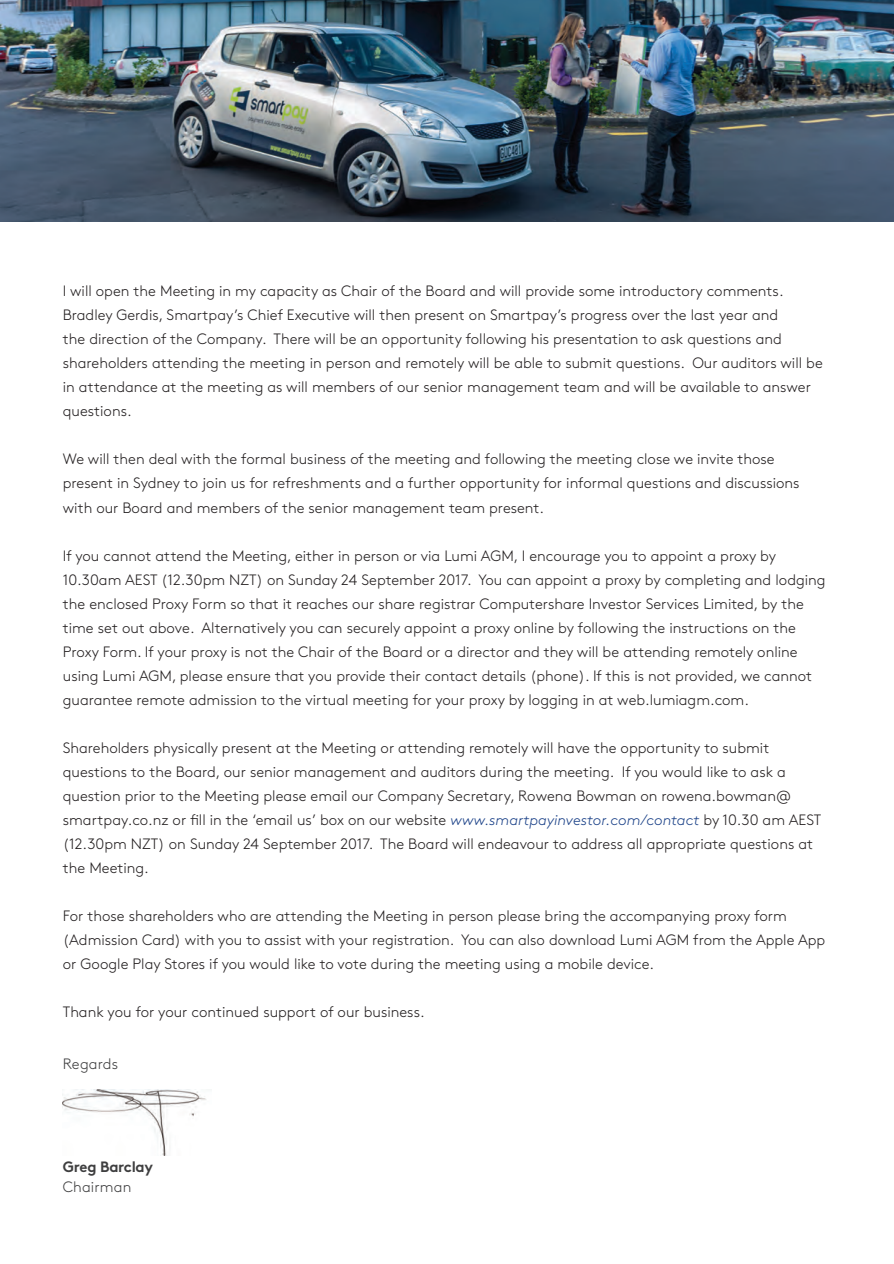
<style>
.page{position:relative;width:894px;height:1264px;background:#fff}
.page>*{position:absolute;margin:0;border:0;box-sizing:border-box;transform-origin:0 0}
.t1{font:300 15px/24px "Brown Std";color:#231f20}
.t2{font:300 15px "Brown Std";letter-spacing:.01em;color:#3e3e3f}
.t3{font:700 15px "Brown";letter-spacing:-.02em;color:#3e3e3f}
.s1{font-family:"Brown";font-style:italic;color:#1d4389}
</style>
<div class="page">
<img style="left:63px;top:1089px;width:143px;height:66px">
<img style="left:0;top:0;width:894px;height:221px">
<p class="t1" style="left:63px;top:279px;width:762px">I will open the Meeting in my capacity as Chair of the Board and will provide some introductory comments.<br>Bradley Gerdis, Smartpay’s Chief Executive will then present on Smartpay’s progress over the last year and<br>the direction of the Company. There will be an opportunity following his presentation to ask questions and shareholders attending the meeting in person and remotely will be able to submit questions. Our auditors will be in attendance at the meeting as will members of our senior management team and will be available to answer questions.</p>
<p class="t1" style="left:63px;top:447px;width:738px">We will then deal with the formal business of the meeting and following the meeting close we invite those present in Sydney to join us for refreshments and a further opportunity for informal questions and discussions with our Board and members of the senior management team present.</p>
<p class="t1" style="left:63px;top:543px;width:764px">If you cannot attend the Meeting, either in person or via Lumi AGM, I encourage you to appoint a proxy by 10.30am AEST (12.30pm NZT) on Sunday 24 September 2017. You can appoint a proxy by completing and lodging the enclosed Proxy Form so that it reaches our share registrar Computershare Investor Services Limited, by the time set out above. Alternatively you can securely appoint a proxy online by following the instructions on the Proxy Form. If your proxy is not the Chair of the Board or a director and they will be attending remotely online using Lumi AGM, please ensure that you provide their contact details (phone). If this is not provided, we cannot guarantee remote admission to the virtual meeting for your proxy by logging in at web.lumiagm.com.</p>
<p class="t1" style="left:63px;top:735px;width:760px">Shareholders physically present at the Meeting or attending remotely will have the opportunity to submit questions to the Board, our senior management and auditors during the meeting. If you would like to ask a question prior to the Meeting please email our Company Secretary, Rowena Bowman on rowena.bowman@ smartpay.co.nz or fill in the ‘email us’ box on our website <span class="s1">www.smartpayinvestor.com/contact</span> by 10.30 am AEST (12.30pm NZT) on Sunday 24 September 2017. The Board will endeavour to address all appropriate questions at the Meeting.</p>
<p class="t1" style="left:63px;top:903px;width:764px">For those shareholders who are attending the Meeting in person please bring the accompanying proxy form (Admission Card) with you to assist with your registration. You can also download Lumi AGM from the Apple App or Google Play Stores if you would like to vote during the meeting using a mobile device.</p>
<p class="t1" style="left:63px;top:999px;width:363px">Thank you for your continued support of our business.</p>
<p class="t2" style="left:63px;top:1055px;width:57px">Regards</p>
<p class="t3" style="left:63px;top:1154px;width:92px">Greg Barclay</p>
<p class="t2" style="left:63px;top:1177px;width:70px">Chairman</p>
</div>
